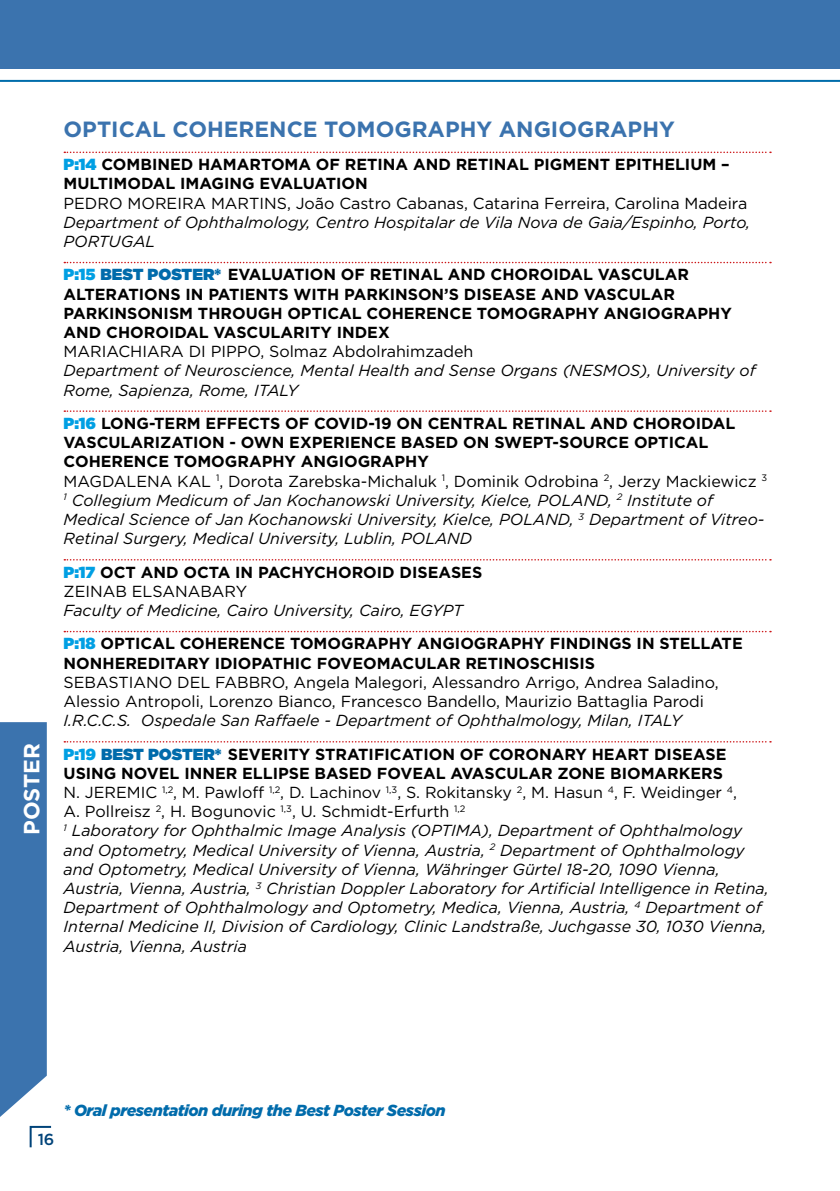
<style>
.page{position:relative;width:840px;height:1191px;background:#fff}
.page>*{position:absolute;margin:0;border:0;box-sizing:border-box;transform-origin:0 0}
.t1{font:700 22px "Gotham";color:#3b73ae}
.t2{font:700 22px "Gotham";color:#fff}
.t3{font:italic 16px/19.2px "Gotham";color:#000}
.t4{font:700 16px/19.2px "Gotham";color:#000}
.t5{font:16px/19.2px "Gotham";color:#000}
.t6{font:italic 900 16px "Gotham";letter-spacing:-.03em;color:#006bab}
.t7{font:500 16px "Gotham";color:#004379}
.s1{font-weight:900;color:#009fe3}
.s2{font-weight:900;color:#006bab}
.s3{font-weight:900;font-style:normal;color:#009fe3}
.s4{font-weight:700;font-style:normal}
.s5{font-style:normal}
.s6{font-weight:400}
.s7{font-weight:400;font-style:italic}
.s8{font-weight:900;font-style:normal;color:#006bab}
</style>
<div class="page">
<svg style="left:0;top:722px;width:52px;height:426px"></svg>
<div style="left:0;top:0;width:839px;height:69px;background:#3b73ae"></div>
<hr style="left:0;top:80px;width:839px;height:2px;background:#006dab">
<svg style="left:64px;top:152px;width:706px;height:1px"></svg>
<svg style="left:64px;top:262px;width:706px;height:1px"></svg>
<svg style="left:64px;top:410px;width:706px;height:2px"></svg>
<svg style="left:64px;top:559px;width:706px;height:1px"></svg>
<svg style="left:64px;top:631px;width:706px;height:1px"></svg>
<svg style="left:64px;top:741px;width:706px;height:1px"></svg>
<h1 class="t2" style="left:17px;top:835px;width:93px;rotate:-90deg">POSTER</h1>
<h1 class="t1" style="left:63px;top:114px;width:612px">OPTICAL COHERENCE TOMOGRAPHY ANGIOGRAPHY</h1>
<p class="t4" style="left:63px;top:155px;width:667px"><span class="s1">P:14</span> COMBINED HAMARTOMA OF RETINA AND RETINAL PIGMENT EPITHELIUM –<br>MULTIMODAL IMAGING EVALUATION</p>
<p class="t5" style="left:63px;top:193px;width:684px">PEDRO MOREIRA MARTINS, João Castro Cabanas, Catarina Ferreira, Carolina Madeira</p>
<p class="t3" style="left:63px;top:212px;width:688px">Department of Ophthalmology, Centro Hospitalar de Vila Nova de Gaia/Espinho, Porto,<br>PORTUGAL</p>
<p class="t4" style="left:63px;top:265px;width:669px"><span class="s1">P:15</span> <span class="s2">BEST POSTER*</span> EVALUATION OF RETINAL AND CHOROIDAL VASCULAR ALTERATIONS IN PATIENTS WITH PARKINSON’S DISEASE AND VASCULAR PARKINSONISM THROUGH OPTICAL COHERENCE TOMOGRAPHY ANGIOGRAPHY AND CHOROIDAL VASCULARITY INDEX</p>
<p class="t5" style="left:63px;top:341px;width:411px">MARIACHIARA DI PIPPO, Solmaz Abdolrahimzadeh</p>
<p class="t3" style="left:63px;top:361px;width:693px">Department of Neuroscience, Mental Health and Sense Organs (NESMOS), University of<br>Rome, Sapienza, Rome, ITALY</p>
<p class="t3" style="left:63px;top:413px;width:704px"><span class="s3">P:16</span> <span class="s4">LONG-TERM EFFECTS OF COVID-19 ON CENTRAL RETINAL AND CHOROIDAL VASCULARIZATION - OWN EXPERIENCE BASED ON SWEPT-SOURCE OPTICAL COHERENCE TOMOGRAPHY ANGIOGRAPHY<br></span><span class="s5">MAGDALENA KAL</span> <sup>1</sup><span class="s5">, Dorota Zarebska-Michaluk</span> <sup>1</sup><span class="s5">, Dominik Odrobina</span> <sup>2</sup><span class="s5">, Jerzy Mackiewicz</span> <sup>3<br></sup><sup>1</sup> Collegium Medicum of Jan Kochanowski University, Kielce, POLAND, <sup>2</sup> Institute of Medical Science of Jan Kochanowski University, Kielce, POLAND, <sup>3</sup> Department of Vitreo-Retinal Surgery, Medical University, Lublin, POLAND</p>
<p class="t4" style="left:64px;top:562px;width:420px"><span class="s1">P:17</span> OCT AND OCTA IN PACHYCHOROID DISEASES<br><span class="s6">ZEINAB ELSANABARY</span></p>
<p class="t4" style="left:64px;top:593px;width:680px;line-height:33.4px"><span class="s7">Faculty of Medicine, Cairo University, Cairo, EGYPT<br></span><span class="s1">P:18</span> OPTICAL COHERENCE TOMOGRAPHY ANGIOGRAPHY FINDINGS IN STELLATE</p>
<p class="t4" style="left:64px;top:653px;width:533px">NONHEREDITARY IDIOPATHIC FOVEOMACULAR RETINOSCHISIS</p>
<p class="t5" style="left:64px;top:672px;width:656px">SEBASTIANO DEL FABBRO, Angela Malegori, Alessandro Arrigo, Andrea Saladino,<br>Alessio Antropoli, Lorenzo Bianco, Francesco Bandello, Maurizio Battaglia Parodi</p>
<p class="t3" style="left:64px;top:703px;width:664px;line-height:33.4px">I.R.C.C.S. Ospedale San Raffaele - Department of Ophthalmology, Milan, ITALY<br><span class="s3">P:19</span> <span class="s8">BEST POSTER*</span> <span class="s4">SEVERITY STRATIFICATION OF CORONARY HEART DISEASE</span></p>
<p class="t3" style="left:63px;top:763px;width:706px"><span class="s4">USING NOVEL INNER ELLIPSE BASED FOVEAL AVASCULAR ZONE BIOMARKERS<br></span><span class="s5">N. JEREMIC</span> <sup>1,2</sup><span class="s5">, M. Pawloff</span> <sup>1,2</sup><span class="s5">, D. Lachinov</span> <sup>1,3</sup><span class="s5">, S. Rokitansky</span> <sup>2</sup><span class="s5">, M. Hasun</span> <sup>4</sup><span class="s5">, F. Weidinger</span> <sup>4</sup><span class="s5">,<br>A. Pollreisz</span> <sup>2</sup><span class="s5">, H. Bogunovic</span> <sup>1,3</sup><span class="s5">, U. Schmidt-Erfurth</span> <sup>1,2<br></sup><sup>1</sup> Laboratory for Ophthalmic Image Analysis (OPTIMA), Department of Ophthalmology and Optometry, Medical University of Vienna, Austria, <sup>2</sup> Department of Ophthalmology and Optometry, Medical University of Vienna, Währinger Gürtel 18-20, 1090 Vienna, Austria, Vienna, Austria, <sup>3</sup> Christian Doppler Laboratory for Artificial Intelligence in Retina, Department of Ophthalmology and Optometry, Medica, Vienna, Austria, <sup>4</sup> Department of Internal Medicine II, Division of Cardiology, Clinic Landstraße, Juchgasse 30, 1030 Vienna, Austria, Vienna, Austria</p>
<p class="t7" style="left:38px;top:1129px;width:18px">16</p>
<p class="t6" style="left:63px;top:1098px;width:383px">* Oral presentation during the Best Poster Session</p>
</div>
